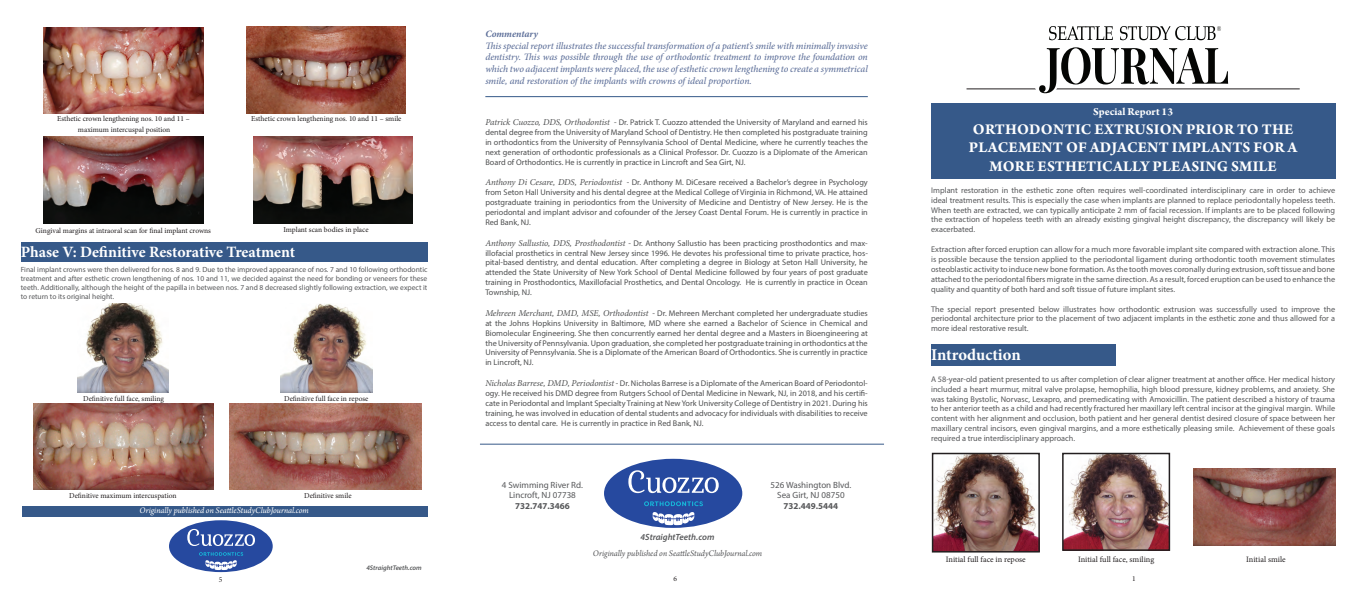
<style>
.page{position:relative;width:1364px;height:594px;background:#fff}
.page>*{position:absolute;margin:0;border:0;box-sizing:border-box;transform-origin:0 0}
.t1{font:700 16.5px "Minion Pro";letter-spacing:-.005em;color:#fff}
.t2{font:700 15.75px "Arno Pro";letter-spacing:.01em;color:#fff}
.t3{font:700 15.75px "Minion Pro";letter-spacing:-.005em;color:#fff}
.t4{font:700 11.25px "Arno Pro";color:#fff}
.t5{font:italic 500 9.75px/11.7px "Minion Pro";letter-spacing:-.01em;color:#5d6f99;text-align:justify}
.t6{font:italic 700 9.75px "Minion Pro";letter-spacing:-.005em;color:#5d6f99}
.t7{font:9px/10.8px "Myriad Pro";color:#57585a;text-align:center}
.t8{font:italic 9px "Arno Pro";letter-spacing:-.005em;color:#fff}
.t9{font:italic 9px "Arno Pro";letter-spacing:-.005em;color:#57585a}
.t10{font:700 9px "Myriad Pro";color:#57585a}
.t11{font:italic 600 9px "Myriad Pro";color:#57585a}
.t12{font:8.25px/9.9px "Myriad Pro";color:#4e4f50;text-align:justify}
.t13{font:8.25px/9.9px "Myriad Pro";color:#57585a;text-align:justify}
.t14{font:8.25px "Minion Pro";color:#231f20}
.t15{font:7.5px/9px "Myriad Pro";color:#57585a;text-align:justify}
.t16{font:7.5px/10.8px "Minion Pro";color:#231f20;text-align:center}
.t17{font:italic 600 6.75px "Myriad Pro";color:#57585a}
.s1{font-family:"Minion Pro";font-style:italic;font-size:9px}
</style>
<div class="page">
<div style="left:931px;top:344px;width:184px;height:22px;background:#365989"></div>
<div style="left:931px;top:103px;width:404px;height:75px;background:#365989"></div>
<hr style="left:966px;top:89px;width:333px;height:1px;background:#231f20">
<div style="left:1033px;top:63px;width:25px;height:34px;background:#fff;border-radius:50%"></div>
<svg style="left:1039px;top:26px;width:189px;height:67px"></svg>
<div style="left:21px;top:242px;width:406px;height:19px;background:#365989"></div>
<img style="left:43px;top:27px;width:160px;height:86px">
<img style="left:43px;top:137px;width:160px;height:86px">
<img style="left:246px;top:27px;width:160px;height:86px">
<img style="left:253px;top:137px;width:160px;height:86px">
<img style="left:280px;top:303px;width:92px;height:90px">
<img style="left:78px;top:303px;width:91px;height:90px">
<img style="left:33px;top:404px;width:180px;height:86px">
<img style="left:230px;top:404px;width:192px;height:86px">
<svg style="left:169px;top:520px;width:104px;height:52px"></svg>
<div style="left:22px;top:506px;width:405px;height:11px;background:#365989"></div>
<img style="left:1065px;top:456px;width:102px;height:92px">
<div style="left:1062px;top:453px;width:108px;height:98px;border:2px solid #231f20"></div>
<img style="left:935px;top:456px;width:102px;height:94px">
<div style="left:932px;top:453px;width:108px;height:100px;border:2px solid #231f20"></div>
<img style="left:1193px;top:469px;width:142px;height:77px">
<hr style="left:480px;top:444px;width:404px;height:1px;background:#365989">
<svg style="left:604px;top:459px;width:138px;height:69px"></svg>
<hr style="left:485px;top:96px;width:383px;height:1px;background:#365989">
<p class="t16" style="left:57px;top:114px;width:134px">Esthetic crown lengthening nos. 10 and 11 – maximum intercuspal position</p>
<p class="t16" style="left:251px;top:113px;width:152px">Esthetic crown lengthening nos. 10 and 11 – smile</p>
<p class="t16" style="left:283px;top:224px;width:87px">Implant scan bodies in place</p>
<h2 class="t3" style="left:21px;top:240px;width:276px">Phase V: Definitive Restorative Treatment</h2>
<p class="t15" style="left:21px;top:265px;width:408px">Final implant crowns were then delivered for nos. 8 and 9. Due to the improved appearance of nos. 7 and 10 following orthodontic treatment and after esthetic crown lengthening of nos. 10 and 11, we decided against the need for bonding or veneers for these teeth. Additionally, although the height of the papilla in between nos. 7 and 8 decreased slightly following extraction, we expect it to return to its original height.</p>
<p class="t16" style="left:36px;top:225px;width:177px">Gingival margins at intraoral scan for final implant crowns</p>
<p class="t16" style="left:83px;top:393px;width:82px">Definitive full face, smiling</p>
<p class="t16" style="left:284px;top:393px;width:86px">Definitive full face in repose</p>
<p class="t16" style="left:69px;top:490px;width:109px">Definitive maximum intercuspation</p>
<p class="t16" style="left:304px;top:490px;width:49px">Definitive smile</p>
<p class="t8" style="left:139px;top:505px;width:171px">Originally published on SeattleStudyClubJournal.com</p>
<p class="t17" style="left:366px;top:564px;width:57px">4StraightTeeth.com</p>
<p class="t6" style="left:485px;top:27px;width:54px">Commentary</p>
<p class="t5" style="left:485px;top:40px;width:384px">This special report illustrates the successful transformation of a patient’s smile with minimally invasive dentistry. This was possible through the use of orthodontic treatment to improve the foundation on which two adjacent implants were placed, the use of esthetic crown lengthening to create a symmetrical smile, and restoration of the implants with crowns of ideal proportion.</p>
<p class="t12" style="left:485px;top:117px;width:384px"><span class="s1">Patrick Cuozzo, DDS, Orthodontist</span> - Dr. Patrick T. Cuozzo attended the University of Maryland and earned his dental degree from the University of Maryland School of Dentistry. He then completed his postgraduate training in orthodontics from the University of Pennsylvania School of Dental Medicine, where he currently teaches the next generation of orthodontic professionals as a Clinical Professor. Dr. Cuozzo is a Diplomate of the American Board of Orthodontics. He is currently in practice in Lincroft and Sea Girt, NJ.</p>
<p class="t12" style="left:485px;top:178px;width:384px"><span class="s1">Anthony Di Cesare, DDS, Periodontist</span> - Dr. Anthony M. DiCesare received a Bachelor’s degree in Psychology from Seton Hall University and his dental degree at the Medical College of Virginia in Richmond, VA. He attained postgraduate training in periodontics from the University of Medicine and Dentistry of New Jersey. He is the periodontal and implant advisor and cofounder of the Jersey Coast Dental Forum. He is currently in practice in Red Bank, NJ.</p>
<p class="t12" style="left:485px;top:238px;width:384px"><span class="s1">Anthony Sallustio, DDS, Prosthodontist</span> - Dr. Anthony Sallustio has been practicing prosthodontics and max&shy;illofacial prosthetics in central New Jersey since 1996. He devotes his professional time to private practice, hos&shy;pital-based dentistry, and dental education. After completing a degree in Biology at Seton Hall University, he attended the State University of New York School of Dental Medicine followed by four years of post graduate training in Prosthodontics, Maxillofacial Prosthetics, and Dental Oncology. He is currently in practice in Ocean Township, NJ.</p>
<p class="t12" style="left:485px;top:308px;width:384px"><span class="s1">Mehreen Merchant, DMD, MSE, Orthodontist</span> - Dr. Mehreen Merchant completed her undergraduate studies at the Johns Hopkins University in Baltimore, MD where she earned a Bachelor of Science in Chemical and Biomolecular Engineering. She then concurrently earned her dental degree and a Masters in Bioengineering at the University of Pennsylvania. Upon graduation, she completed her postgraduate training in orthodontics at the University of Pennsylvania. She is a Diplomate of the American Board of Orthodontics. She is currently in practice in Lincroft, NJ.</p>
<p class="t12" style="left:485px;top:378px;width:384px"><span class="s1">Nicholas Barrese, DMD, Periodontist</span> - Dr. Nicholas Barrese is a Diplomate of the American Board of Periodontol&shy;ogy. He received his DMD degree from Rutgers School of Dental Medicine in Newark, NJ, in 2018, and his certifi&shy;cate in Periodontal and Implant Specialty Training at New York University College of Dentistry in 2021. During his training, he was involved in education of dental students and advocacy for individuals with disabilities to receive access to dental care. He is currently in practice in Red Bank, NJ.</p>
<p class="t7" style="left:502px;top:479px;width:83px">4 Swimming River Rd.<br>Lincroft, NJ 07738</p>
<p class="t10" style="left:515px;top:500px;width:56px">732.747.3466</p>
<p class="t7" style="left:770px;top:479px;width:82px">526 Washington Blvd.<br>Sea Girt, NJ 08750</p>
<p class="t10" style="left:783px;top:500px;width:56px">732.449.5444</p>
<p class="t11" style="left:640px;top:531px;width:75px">4StraightTeeth.com</p>
<p class="t9" style="left:593px;top:549px;width:171px">Originally published on SeattleStudyClubJournal.com</p>
<h3 class="t4" style="left:1093px;top:105px;width:81px">SPECIAL REPORT 13</h3>
<h2 class="t2" style="left:973px;top:120px;width:320px">ORTHODONTIC EXTRUSION PRIOR TO THE</h2>
<h2 class="t2" style="left:969px;top:139px;width:330px">PLACEMENT O F ADJACENT IMPLANTS FOR A</h2>
<h2 class="t2" style="left:989px;top:157px;width:5px">MORE</h2>
<h2 class="t2" style="left:1037px;top:157px;width:239px">ESTHETICALLY PLEASING SMILE</h2>
<p class="t13" style="left:931px;top:185px;width:405px">Implant restoration in the esthetic zone often requires well-coordinated interdisciplinary care in order to achieve ideal treatment results. This is especially the case when implants are planned to replace periodontally hopeless teeth.<br>When teeth are extracted, we can typically anticipate 2 mm of facial recession. If implants are to be placed following the extraction of hopeless teeth with an already existing gingival height discrepancy, the discrepancy will likely be exacerbated.</p>
<p class="t13" style="left:931px;top:244px;width:405px">Extraction after forced eruption can allow for a much more favorable implant site compared with extraction alone. This is possible because the tension applied to the periodontal ligament during orthodontic tooth movement stimulates osteoblastic activity to induce new bone formation. As the tooth moves coronally during extrusion, soft tissue and bone attached to the periodontal fibers migrate in the same direction. As a result, forced eruption can be used to enhance the quality and quantity of both hard and soft tissue of future implant sites.</p>
<p class="t13" style="left:931px;top:304px;width:405px">The special report presented below illustrates how orthodontic extrusion was successfully used to improve the periodontal architecture prior to the placement of two adjacent implants in the esthetic zone and thus allowed for a more ideal restorative result.</p>
<h1 class="t1" style="left:931px;top:343px;width:91px">Introduction</h1>
<p class="t13" style="left:931px;top:374px;width:405px">A 58-year-old patient presented to us after completion of clear aligner treatment at another office. Her medical history included a heart murmur, mitral valve prolapse, hemophilia, high blood pressure, kidney problems, and anxiety. She was taking Bystolic, Norvasc, Lexapro, and premedicating with Amoxicillin. The patient described a history of trauma to her anterior teeth as a child and had recently fractured her maxillary left central incisor at the gingival margin. While content with her alignment and occlusion, both patient and her general dentist desired closure of space between her maxillary central incisors, even gingival margins, and a more esthetically pleasing smile. Achievement of these goals required a true interdisciplinary approach.</p>
<p class="t14" style="left:946px;top:554px;width:81px">Initial full face in repose</p>
<p class="t14" style="left:1078px;top:554px;width:78px">Initial full face, smiling</p>
<p class="t14" style="left:1246px;top:554px;width:41px">Initial smile</p>
<p class="t16" style="left:219px;top:574px;width:5px">5</p>
<p class="t16" style="left:673px;top:573px;width:5px">6</p>
<p class="t16" style="left:1132px;top:573px;width:5px">1</p>
</div>
